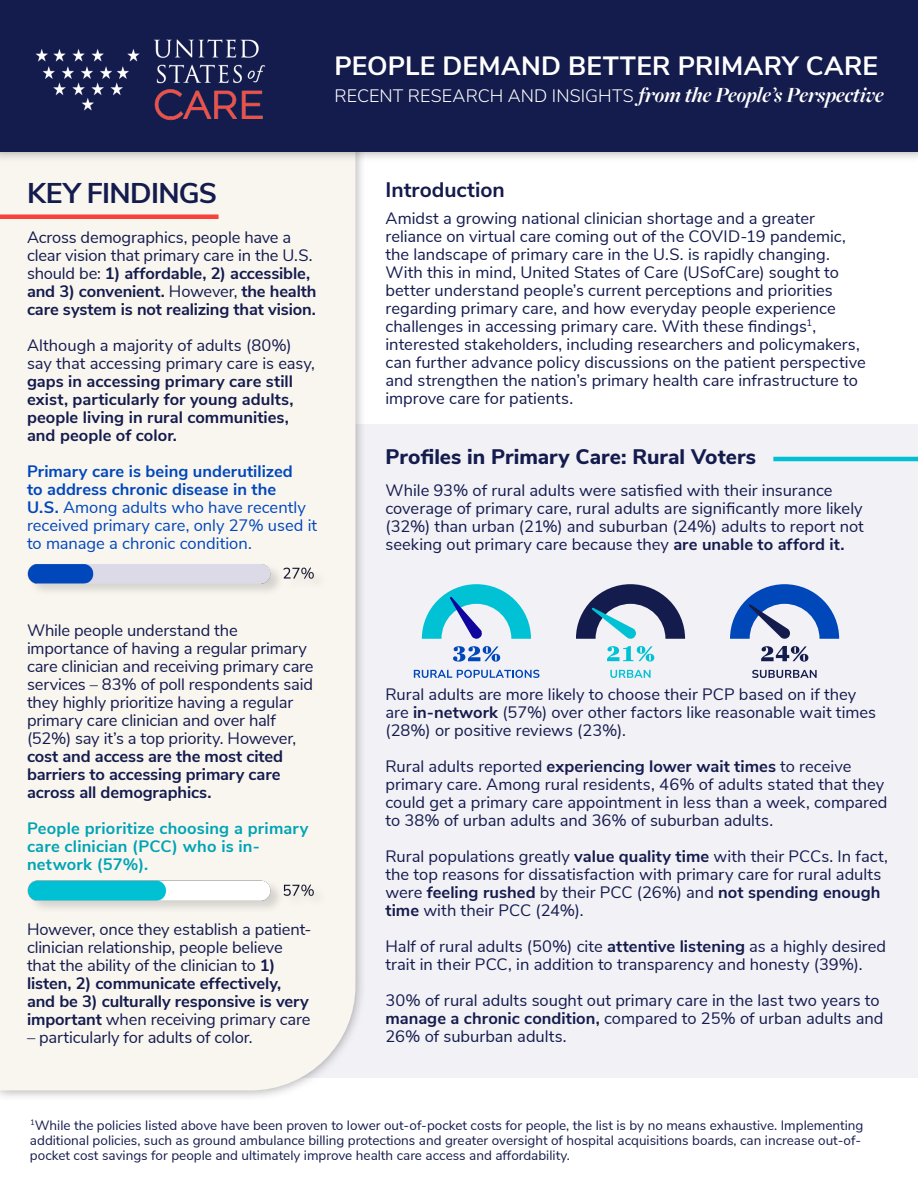
<style>
.page{position:relative;width:918px;height:1188px;background:#fff}
.page>*{position:absolute;margin:0;border:0;box-sizing:border-box;transform-origin:0 0}
.t1{font:700 28.5px "Nunito Sans";letter-spacing:-.02em;color:#141b4d}
.t2{font:700 26.4px "Nunito Sans";letter-spacing:.01em;color:#fff}
.t3{font:italic 700 22.5px "Freight Big Pro";color:#fff}
.t4{font:800 21px "Nunito Sans";color:#141b4d}
.t5{font:700 21px "Nunito Sans";color:#141b4d}
.t6{font:16.5px/18px "Nunito Sans";color:#141b4d}
.t7{font:700 16.5px/18px "Nunito Sans";color:#141b4d}
.t8{font:16.5px/18px "Nunito Sans";color:#0047bb}
.t9{font:700 16.5px/18px "Nunito Sans";letter-spacing:.015em;color:#00a4b3}
.t10{font:13.5px/15px "Nunito Sans";color:#141b4d}
.s1{font-family:"Nunito Sans";font-weight:300;font-style:normal;font-size:18px}
.s2{font-weight:400}
.s3{font-weight:700}
</style>
<div class="page">
<div style="left:231px;top:424px;width:687px;height:654px;background:#f2f1f6"></div>
<div style="left:0;top:101px;width:367px;height:1001px;background:#000;opacity:.37"></div>
<div style="left:0;top:163px;width:356px;height:927px;background:#f9f6f0"></div>
<div style="left:0;top:0;width:918px;height:163px;background:#000;opacity:.37"></div>
<div style="left:0;top:0;width:918px;height:152px;background:#141b4d"></div>
<img style="left:35px;top:39px;width:231px;height:82px">
<div style="left:0;top:214px;width:219px;height:5px;background:#f9423a"></div>
<hr style="left:773px;top:457px;width:145px;height:4px;background:#00c1d4">
<svg style="left:607px;top:646px;width:47px;height:16px"></svg>
<svg style="left:761px;top:646px;width:47px;height:16px"></svg>
<svg style="left:422px;top:584px;width:109px;height:55px"></svg>
<svg style="left:576px;top:584px;width:109px;height:55px"></svg>
<svg style="left:730px;top:584px;width:109px;height:55px"></svg>
<svg style="left:453px;top:646px;width:47px;height:16px"></svg>
<svg style="left:414px;top:670px;width:126px;height:8px"></svg>
<svg style="left:752px;top:670px;width:65px;height:8px"></svg>
<svg style="left:610px;top:670px;width:41px;height:8px"></svg>
<div style="left:28px;top:562px;width:301px;height:35px;background:#f6f3ed"></div>
<img style="left:27px;top:557px;width:302px;height:34px">
<img style="left:27px;top:874px;width:302px;height:42px">
<h2 class="t2" style="left:334px;top:46px;width:545px">PEOPLE DEMAND BETTER PRIMARY CARE</h2>
<h3 class="t3" style="left:334px;top:80px;width:551px"><span class="s1">RECENT RESEARCH AND INSIGHTS</span> from the People’s Perspective</h3>
<h1 class="t1" style="left:27px;top:172px;width:192px">KEY FINDINGS</h1>
<p class="t7" style="left:27px;top:228px;width:291px"><span class="s2">Across demographics, people have a clear vision that primary care in the U.S. should be:</span> 1) affordable, 2) accessible, and 3) convenient. <span class="s2">However,</span> the health care system is not realizing that vision.</p>
<p class="t6" style="left:27px;top:336px;width:290px">Although a majority of adults (80%) say that accessing primary care is easy,</p>
<p class="t7" style="left:27px;top:372px;width:268px">gaps in accessing primary care still exist, particularly for young adults, people living in rural communities, and people of color.</p>
<p class="t8" style="left:27px;top:462px;width:292px"><span class="s3">Primary care is being underutilized<br>to address chronic disease in the<br>U.S.</span> Among adults who have recently received primary care, only 27% used it to manage a chronic condition.</p>
<p class="t6" style="left:27px;top:621px;width:288px">While people understand the importance of having a regular primary care clinician and receiving primary care services – 83% of poll respondents said they highly prioritize having a regular primary care clinician and over half (52%) say it’s a top priority. However,</p>
<p class="t7" style="left:27px;top:747px;width:258px">cost and access are the most cited barriers to accessing primary care across all demographics.</p>
<p class="t9" style="left:27px;top:819px;width:283px">People prioritize choosing a primary care clinician (PCC) who is in&shy;network (57%).</p>
<p class="t6" style="left:27px;top:919px;width:286px">However, once they establish a patient&shy;clinician relationship, people believe that the ability of the clinician to <span class="s3">1) listen, 2) communicate effectively, and be 3) culturally responsive is very important</span> when receiving primary care</p>
<p class="t6" style="left:27px;top:1027px;width:227px">– particularly for adults of color.</p>
<p class="t5" style="left:386px;top:174px;width:121px">Introduction</p>
<p class="t6" style="left:386px;top:208px;width:482px">Amidst a growing national clinician shortage and a greater reliance on virtual care coming out of the COVID-19 pandemic, the landscape of primary care in the U.S. is rapidly changing.<br>With this in mind, United States of Care (USofCare) sought to better understand people’s current perceptions and priorities regarding primary care, and how everyday people experience challenges in accessing primary care. With these findings<sup>1</sup>, interested stakeholders, including researchers and policymakers, can further advance policy discussions on the patient perspective and strengthen the nation’s primary health care infrastructure to improve care for patients.</p>
<p class="t4" style="left:386px;top:442px;width:372px">Profiles in Primary Care: Rural Voters</p>
<p class="t6" style="left:386px;top:480px;width:480px">While 93% of rural adults were satisfied with their insurance coverage of primary care, rural adults are significantly more likely (32%) than urban (21%) and suburban (24%) adults to report not seeking out primary care because they <span class="s3">are unable to afford it.</span></p>
<p class="t6" style="left:386px;top:684px;width:492px">Rural adults are more likely to choose their PCP based on if they are <span class="s3">in-network</span> (57%) over other factors like reasonable wait times (28%) or positive reviews (23%).</p>
<p class="t6" style="left:386px;top:756px;width:504px">Rural adults reported <span class="s3">experiencing lower wait times</span> to receive primary care. Among rural residents, 46% of adults stated that they could get a primary care appointment in less than a week, compared to 38% of urban adults and 36% of suburban adults.</p>
<p class="t6" style="left:386px;top:846px;width:504px">Rural populations greatly <span class="s3">value quality time</span> with their PCCs. In fact, the top reasons for dissatisfaction with primary care for rural adults were <span class="s3">feeling rushed</span> by their PCC (26%) and <span class="s3">not spending enough time</span> with their PCC (24%).</p>
<p class="t6" style="left:386px;top:936px;width:502px">Half of rural adults (50%) cite <span class="s3">attentive listening</span> as a highly desired trait in their PCC, in addition to transparency and honesty (39%).</p>
<p class="t6" style="left:386px;top:990px;width:499px">30% of rural adults sought out primary care in the last two years to <span class="s3">manage a chronic condition,</span> compared to 25% of urban adults and<br>26% of suburban adults.</p>
<p class="t10" style="left:30px;top:1117px;width:835px"><sup>1</sup>While the policies listed above have been proven to lower out-of-pocket costs for people, the list is by no means exhaustive. Implementing additional policies, such as ground ambulance billing protections and greater oversight of hospital acquisitions boards, can increase out-of&shy;pocket cost savings for people and ultimately improve health care access and affordability.</p>
</div>
